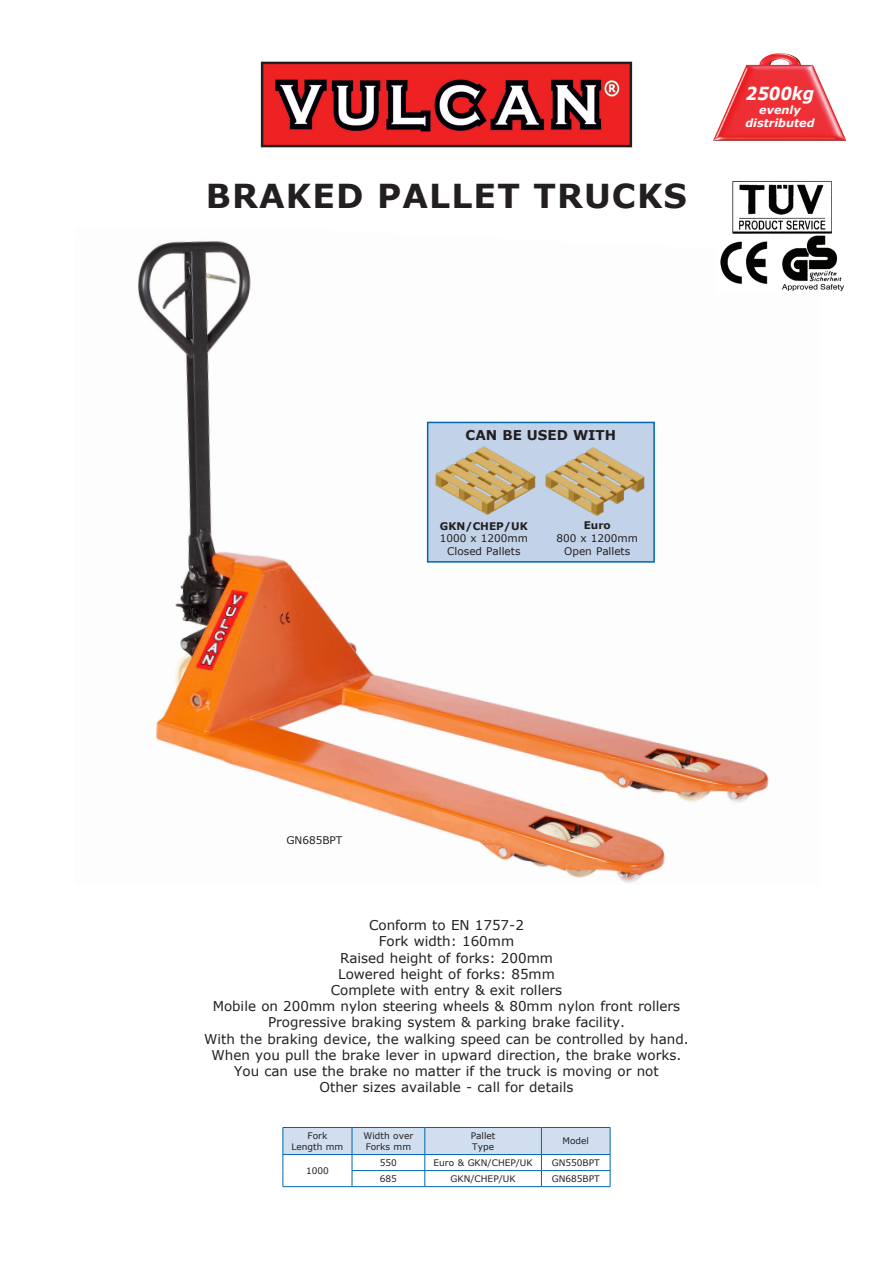
<style>
.page{position:relative;width:893px;height:1263px;background:#fff}
.page>*{position:absolute;margin:0;border:0;box-sizing:border-box;transform-origin:0 0}
.t1{font:700 33px "Verdana";letter-spacing:.035em;color:#231f20}
.t2{font:italic 700 18px "Verdana";color:#fff;scale:.9 1}
.t3{font:13.5px "Verdana";color:#231f20}
.t4{font:700 13.5px "Verdana";color:#231f20}
.t5{font:italic 700 11.25px/13.5px "Verdana";color:#fff;text-align:center}
.t6{font:10.5px/12.6px "Verdana";color:#231f20;text-align:center}
.t7{font:700 10.5px "Verdana";color:#231f20}
.t8{font:9px "Verdana";color:#231f20}
</style>
<div class="page">
<img style="left:138px;top:240px;width:631px;height:643px">
<svg style="left:283px;top:1127px;width:328px;height:60px"></svg>
<hr style="left:352px;top:1186px;width:73px;height:1px;background:#0068a9">
<hr style="left:425px;top:1186px;width:116px;height:1px;background:#0068a9">
<hr style="left:541px;top:1186px;width:69px;height:1px;background:#0068a9">
<img style="left:713px;top:53px;width:134px;height:88px">
<img style="left:264px;top:65px;width:365px;height:79px">
<div style="left:261px;top:62px;width:371px;height:85px;border:2px solid #231f20"></div>
<div style="left:428px;top:422px;width:226px;height:140px;background:#c2d3e9"></div>
<img style="left:435px;top:446px;width:101px;height:69px">
<div style="left:427px;top:422px;width:228px;height:141px;border:2px solid #0068a9"></div>
<img style="left:545px;top:447px;width:100px;height:69px">
<img style="left:718px;top:181px;width:127px;height:113px">
<p class="t1" style="left:206px;top:173px;width:483px">BRAKED PALLET TRUCKS</p>
<p class="t2" style="left:746px;top:81px;width:77px">2500kg</p>
<p class="t5" style="left:745px;top:102px;width:71px">evenly distributed</p>
<p class="t4" style="left:466px;top:426px;width:152px">CAN BE USED WITH</p>
<p class="t7" style="left:440px;top:518px;width:89px">GKN/CHEP/UK</p>
<p class="t6" style="left:440px;top:532px;width:90px">1000 x 1200mm<br>Closed Pallets</p>
<p class="t7" style="left:584px;top:518px;width:29px">Euro</p>
<p class="t6" style="left:556px;top:532px;width:83px">800 x 1200mm</p>
<p class="t6" style="left:564px;top:544px;width:68px">Open Pallets</p>
<p class="t6" style="left:286px;top:834px;width:58px">GN685BPT</p>
<p class="t3" style="left:369px;top:916px;width:156px">Conform to EN 1757-2</p>
<p class="t3" style="left:379px;top:932px;width:137px">Fork width: 160mm</p>
<p class="t3" style="left:340px;top:948px;width:214px">Raised height of forks: 200mm</p>
<p class="t3" style="left:338px;top:964px;width:218px">Lowered height of forks: 85mm</p>
<p class="t3" style="left:331px;top:981px;width:233px">Complete with entry &amp; exit rollers</p>
<p class="t3" style="left:213px;top:997px;width:469px">Mobile on 200mm nylon steering wheels &amp; 80mm nylon front rollers</p>
<p class="t3" style="left:268px;top:1013px;width:358px">Progressive braking system &amp; parking brake facility.</p>
<p class="t3" style="left:204px;top:1029px;width:486px">With the braking device, the walking speed can be controlled by hand.</p>
<p class="t3" style="left:211px;top:1045px;width:472px">When you pull the brake lever in upward direction, the brake works.</p>
<p class="t3" style="left:234px;top:1062px;width:426px">You can use the brake no matter if the truck is moving or not</p>
<p class="t3" style="left:319px;top:1078px;width:256px">Other sizes available - call for details</p>
<p class="t8" style="left:308px;top:1129px;width:21px">Fork</p>
<p class="t8" style="left:291px;top:1140px;width:53px">Length mm</p>
<p class="t8" style="left:306px;top:1164px;width:24px">1000</p>
<p class="t8" style="left:364px;top:1129px;width:51px">Width over</p>
<p class="t8" style="left:366px;top:1140px;width:47px">Forks mm</p>
<p class="t8" style="left:471px;top:1129px;width:26px">Pallet</p>
<p class="t8" style="left:472px;top:1140px;width:23px">Type</p>
<p class="t8" style="left:562px;top:1135px;width:28px">Model</p>
<p class="t8" style="left:380px;top:1156px;width:19px">550</p>
<p class="t8" style="left:433px;top:1156px;width:101px">Euro &amp; GKN/CHEP/UK</p>
<p class="t8" style="left:552px;top:1156px;width:50px">GN550BPT</p>
<p class="t8" style="left:380px;top:1172px;width:19px">685</p>
<p class="t8" style="left:451px;top:1172px;width:67px">GKN/CHEP/UK</p>
<p class="t8" style="left:552px;top:1172px;width:50px">GN685BPT</p>
</div>
